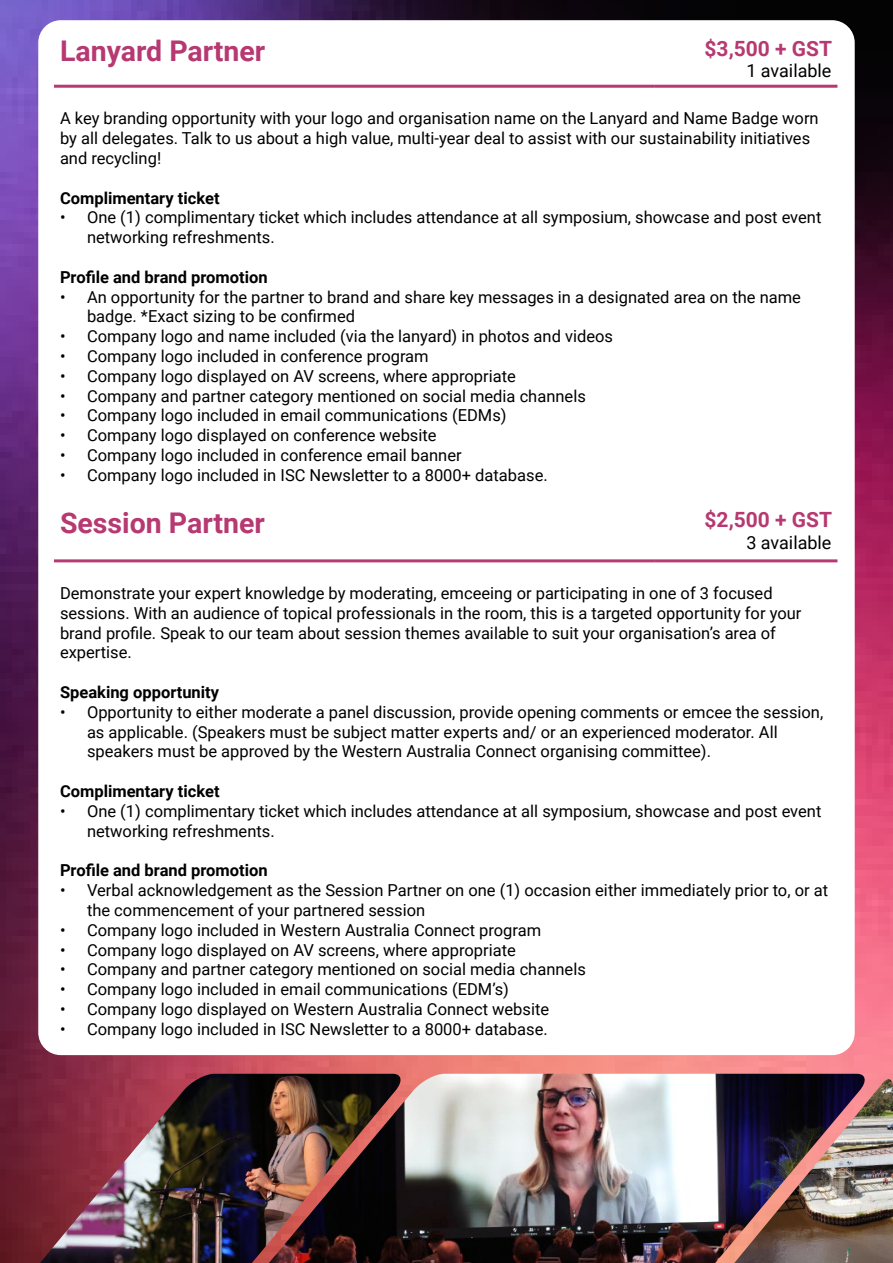
<style>
.page{position:relative;width:893px;height:1263px;background:#fff}
.page>*{position:absolute;margin:0;border:0;box-sizing:border-box;transform-origin:0 0}
.t1{font:700 28.5px "Roboto";color:#b63971}
.t2{font:700 21px "Roboto";color:#b63971}
.t3{font:18px "Roboto";color:#000}
.t4{font:16.5px/19.8px "Roboto";color:#000}
.t5{font:700 16.5px "Roboto";color:#000}
</style>
<div class="page">
<img style="left:0;top:0;width:893px;height:1263px">
<div style="left:38px;top:20px;width:817px;height:1035px;background:#fff;border-radius:23px"></div>
<hr style="left:54px;top:559px;width:600px;height:3px;background:#b63971">
<hr style="left:654px;top:559px;width:183px;height:3px;background:#b63971">
<hr style="left:54px;top:85px;width:600px;height:3px;background:#b63971">
<hr style="left:654px;top:85px;width:183px;height:3px;background:#b63971">
<img style="left:40px;top:1074px;width:229px;height:189px">
<img style="left:269px;top:1074px;width:596px;height:189px">
<img style="left:734px;top:1079px;width:159px;height:184px">
<h1 class="t1" style="left:60px;top:38px;width:207px">Lanyard Partner</h1>
<p class="t2" style="left:705px;top:38px;width:129px">$3,500 + GST</p>
<p class="t3" style="left:746px;top:58px;width:87px">1 available</p>
<p class="t4" style="left:60px;top:110px;width:760px">A key branding opportunity with your logo and organisation name on the Lanyard and Name Badge worn by all delegates. Talk to us about a high value, multi-year deal to assist with our sustainability initiatives and recycling!</p>
<p class="t5" style="left:60px;top:190px;width:161px">Complimentary ticket</p>
<p class="t4" style="left:87px;top:209px;width:736px;text-indent:-27px">• One (1) complimentary ticket which includes attendance at all symposium, showcase and post event networking refreshments.</p>
<p class="t5" style="left:60px;top:265px;width:209px">Profile and brand promotion</p>
<p class="t4" style="left:87px;top:288px;width:716px;text-indent:-27px">• An opportunity for the partner to brand and share key messages in a designated area on the name badge. *Exact sizing to be confirmed</p>
<p class="t4" style="left:60px;top:328px;width:555px">• Company logo and name included (via the lanyard) in photos and videos</p>
<p class="t4" style="left:60px;top:348px;width:370px">• Company logo included in conference program</p>
<p class="t4" style="left:60px;top:367px;width:457px">• Company logo displayed on AV screens, where appropriate</p>
<p class="t4" style="left:60px;top:387px;width:527px">• Company and partner category mentioned on social media channels</p>
<p class="t4" style="left:60px;top:407px;width:448px">• Company logo included in email communications (EDMs)</p>
<p class="t4" style="left:60px;top:427px;width:378px">• Company logo displayed on conference website</p>
<p class="t4" style="left:60px;top:447px;width:403px">• Company logo included in conference email banner</p>
<p class="t4" style="left:60px;top:466px;width:489px">• Company logo included in ISC Newsletter to a 8000+ database.</p>
<h1 class="t1" style="left:60px;top:509px;width:206px">Session Partner</h1>
<p class="t2" style="left:705px;top:510px;width:129px">$2,500 + GST</p>
<p class="t3" style="left:746px;top:535px;width:87px">3 available</p>
<p class="t4" style="left:60px;top:583px;width:743px">Demonstrate your expert knowledge by moderating, emceeing or participating in one of 3 focused sessions. With an audience of topical professionals in the room, this is a targeted opportunity for your brand profile. Speak to our team about session themes available to suit your organisation’s area of expertise.</p>
<p class="t5" style="left:60px;top:684px;width:161px">Speaking opportunity</p>
<p class="t4" style="left:87px;top:703px;width:738px;text-indent:-27px">• Opportunity to either moderate a panel discussion, provide opening comments or emcee the session, as applicable. (Speakers must be subject matter experts and/ or an experienced moderator. All speakers must be approved by the Western Australia Connect organising committee).</p>
<p class="t5" style="left:60px;top:783px;width:161px">Complimentary ticket</p>
<p class="t4" style="left:87px;top:802px;width:736px;text-indent:-27px">• One (1) complimentary ticket which includes attendance at all symposium, showcase and post event networking refreshments.</p>
<p class="t5" style="left:60px;top:859px;width:209px">Profile and brand promotion</p>
<p class="t4" style="left:87px;top:882px;width:743px;text-indent:-27px">• Verbal acknowledgement as the Session Partner on one (1) occasion either immediately prior to, or at the commencement of your partnered session</p>
<p class="t4" style="left:60px;top:921px;width:483px">• Company logo included in Western Australia Connect program</p>
<p class="t4" style="left:60px;top:941px;width:457px">• Company logo displayed on AV screens, where appropriate</p>
<p class="t4" style="left:60px;top:961px;width:527px">• Company and partner category mentioned on social media channels</p>
<p class="t4" style="left:60px;top:981px;width:450px">• Company logo included in email communications (EDM’s)</p>
<p class="t4" style="left:60px;top:1000px;width:491px">• Company logo displayed on Western Australia Connect website</p>
<p class="t4" style="left:60px;top:1020px;width:489px">• Company logo included in ISC Newsletter to a 8000+ database.</p>
</div>
